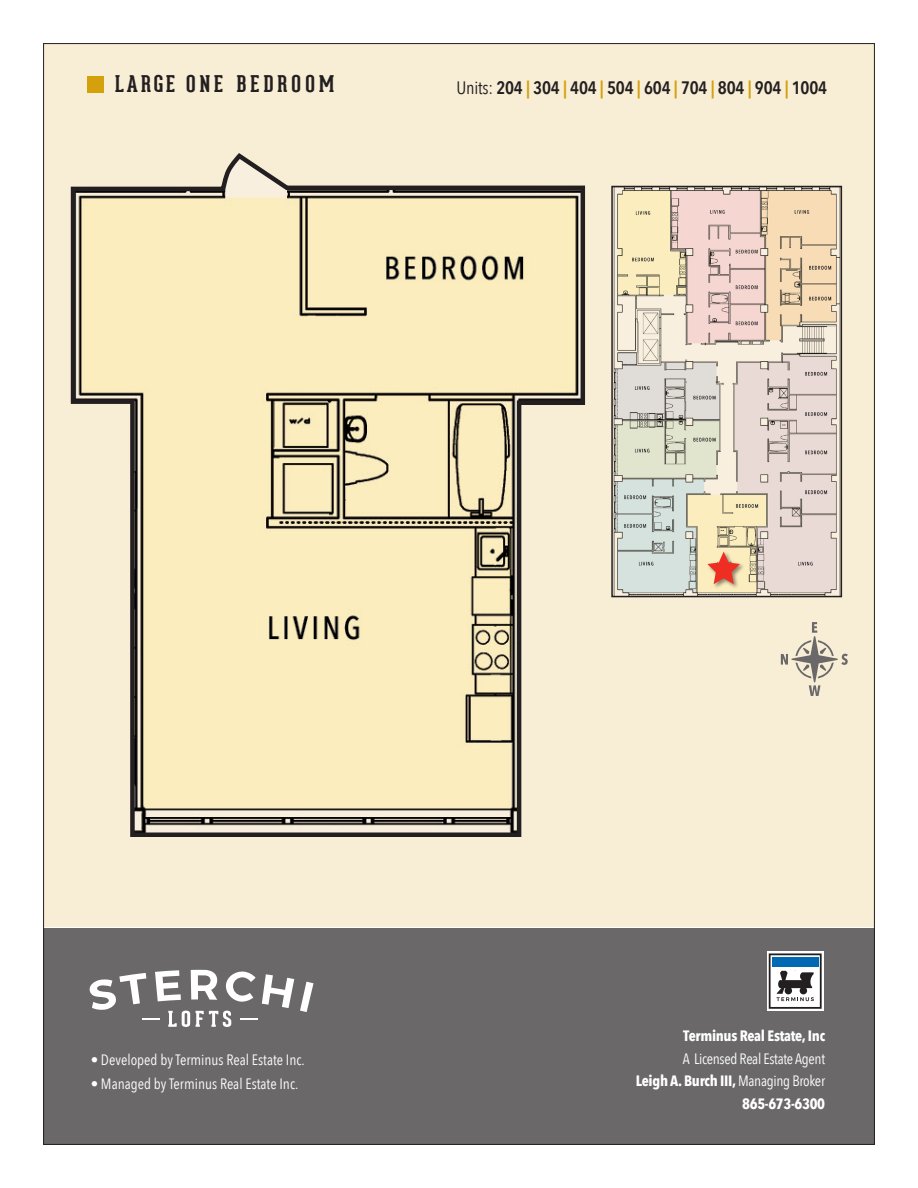
<style>
.page{position:relative;width:918px;height:1188px;background:#fff}
.page>*{position:absolute;margin:0;border:0;box-sizing:border-box;transform-origin:0 0}
.t1{font:700 22.5px "Geared Slab";letter-spacing:.18em;color:#231f20}
.t2{font:600 18px "Avenir Next Condensed";letter-spacing:-.01em;color:#231f20}
.t3{font:15px/22.5px "Avenir Next Condensed";letter-spacing:-.02em;color:#fff;text-align:right}
.t4{font:15px "Avenir Next Condensed";color:#fff}
.t5{font:700 15px "Avenir Next Condensed";letter-spacing:-.02em;color:#fff}
.s1{font-weight:400}
.s2{color:#d4a00c}
.s3{font-weight:700}
</style>
<div class="page">
<div style="left:43px;top:929px;width:832px;height:216px;background:#6a6869"></div>
<svg style="left:240px;top:1018px;width:17px;height:2px"></svg>
<svg style="left:142px;top:1018px;width:17px;height:2px"></svg>
<svg style="left:89px;top:973px;width:57px;height:37px"></svg>
<svg style="left:155px;top:970px;width:26px;height:31px"></svg>
<svg style="left:191px;top:970px;width:26px;height:30px"></svg>
<svg style="left:226px;top:971px;width:30px;height:31px"></svg>
<svg style="left:262px;top:974px;width:32px;height:34px"></svg>
<svg style="left:300px;top:982px;width:14px;height:30px"></svg>
<svg style="left:168px;top:1011px;width:22px;height:16px"></svg>
<svg style="left:196px;top:1011px;width:35px;height:16px"></svg>
<div style="left:767px;top:951px;width:57px;height:60px;background:linear-gradient(to right,#fff,#fff)"></div>
<svg style="left:769px;top:953px;width:53px;height:56px;background:#92a1ad"></svg>
<div style="left:43px;top:43px;width:832px;height:884px;background:#f8edd5"></div>
<div style="left:87px;top:76px;width:17px;height:16px;background:#d4a00c"></div>
<img style="left:614px;top:189px;width:225px;height:405px">
<div style="left:611px;top:186px;width:231px;height:411px;border:2px solid #231f20"></div>
<svg style="left:70px;top:156px;width:516px;height:681px"></svg>
<div style="left:707px;top:551px;width:38px;height:39px;background:#231f20;opacity:.5"></div>
<svg style="left:707px;top:552px;width:33px;height:32px"></svg>
<svg style="left:781px;top:622px;width:67px;height:74px"></svg>
<p class="t1" style="left:115px;top:70px;width:221px">LARGE ONE BEDROOM</p>
<p class="t2" style="left:456px;top:72px;width:372px"><span class="s1">Units:</span> 204 <span class="s2">|</span> 304 <span class="s2">|</span> 404 <span class="s2">|</span> 504 <span class="s2">|</span> 604 <span class="s2">|</span> 704 <span class="s2">|</span> 804 <span class="s2">|</span> 904 <span class="s2">|</span> 1004</p>
<p class="t4" style="left:91px;top:1047px;width:216px">• Developed by Terminus Real Estate Inc.</p>
<p class="t4" style="left:91px;top:1071px;width:209px">• Managed by Terminus Real Estate Inc.</p>
<p class="t5" style="left:683px;top:1027px;width:143px">Terminus Real Estate, Inc</p>
<p class="t3" style="left:636px;top:1046px;width:191px">A Licensed Real Estate Agent<br><span class="s3">Leigh A. Burch III,</span> Managing Broker<br><span class="s3">865-673-6300</span></p>
</div>
